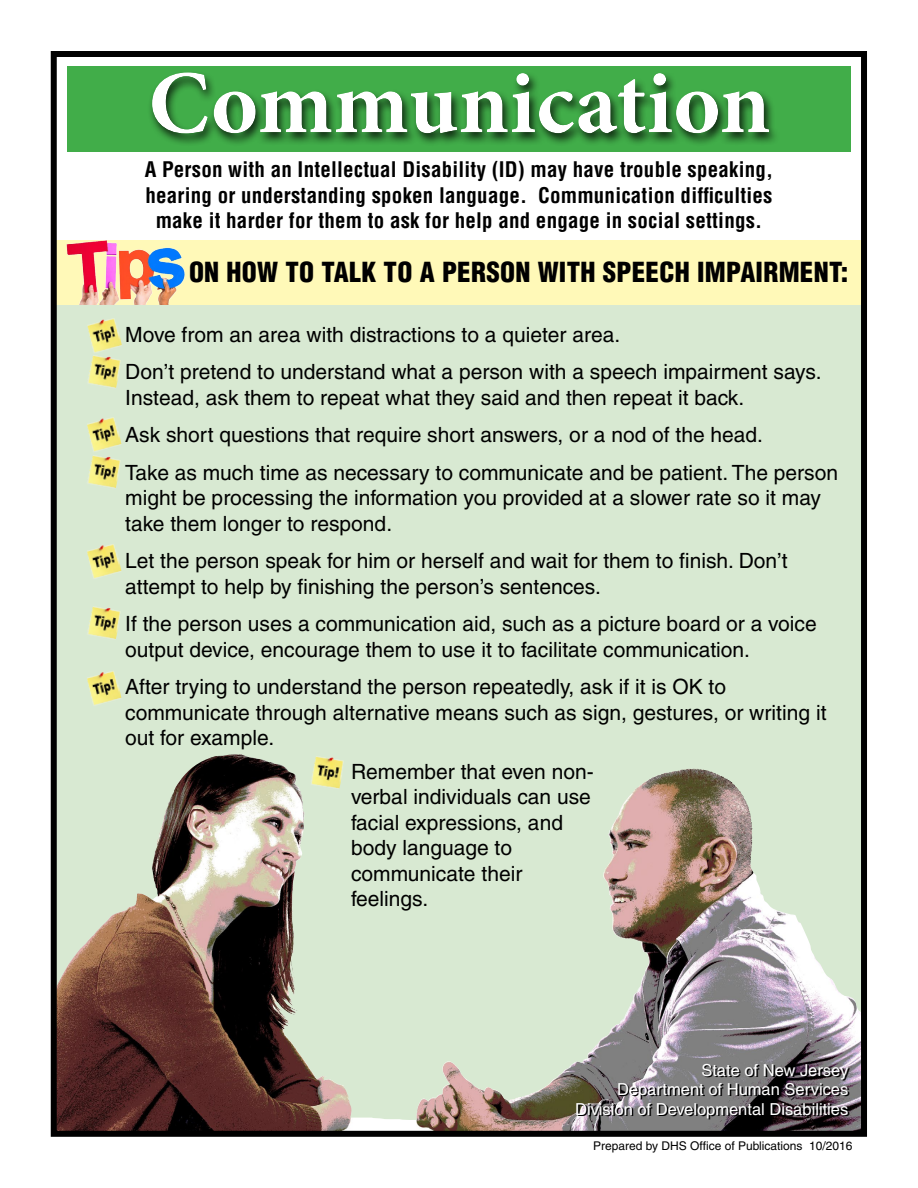
<style>
.page{position:relative;width:918px;height:1188px;background:#fff}
.page>*{position:absolute;margin:0;border:0;box-sizing:border-box;transform-origin:0 0}
.t1{font:700 90px "Minion Pro";color:#fff}
.t2{font:900 condensed 27px "Helvetica";letter-spacing:.01em;color:#000}
.t3{font:21px/25.5px "Helvetica";color:#000}
.t4{font:700 condensed 21px/25.2px "Helvetica";letter-spacing:.01em;color:#000;text-align:center}
.t5{font:16.5px/19.8px "Helvetica";color:#fff;text-align:right}
.t6{font:12px "Helvetica";color:#000}
</style>
<div class="page">
<div style="left:55px;top:305px;width:809px;height:828px;background:#d8e9d2"></div>
<div style="left:68px;top:66px;width:783px;height:85px;background:#41ad49"></div>
<div style="left:147px;top:71px;width:633px;height:76px;background:#000;opacity:.75"></div>
<div style="left:139px;top:59px;width:629px;height:77px;background:#fff;opacity:.75"></div>
<div style="left:54px;top:240px;width:810px;height:64px;background:#fff9b8"></div>
<img style="left:66px;top:240px;width:119px;height:64px">
<img style="left:58px;top:754px;width:802px;height:376px">
<img style="left:87px;top:318px;width:35px;height:35px">
<img style="left:88px;top:355px;width:33px;height:33px">
<img style="left:87px;top:417px;width:35px;height:71px">
<img style="left:87px;top:544px;width:35px;height:35px">
<img style="left:87px;top:671px;width:35px;height:34px">
<img style="left:310px;top:754px;width:35px;height:38px">
<div style="left:51px;top:51px;width:816px;height:1086px;border:6px solid #000"></div>
<img style="left:88px;top:606px;width:32px;height:33px">
<h1 class="t1" style="left:148px;top:40px;width:624px">Communication</h1>
<p class="t4" style="left:145px;top:157px;width:630px">A Person with an Intellectual Disability (ID) may have trouble speaking, hearing or understanding spoken language. Communication difficulties make it harder for them to ask for help and engage in social settings.</p>
<p class="t2" style="left:189px;top:255px;width:661px">ON HOW TO TALK TO A PERSON WITH SPEECH IMPAIRMENT:</p>
<p class="t3" style="left:98px;top:322px;width:523px">• Move from an area with distractions to a quieter area.</p>
<p class="t3" style="left:125px;top:359px;width:698px;text-indent:-27px">• Don’t pretend to understand what a person with a speech impairment says.<br>Instead, ask them to repeat what they said and then repeat it back.</p>
<p class="t3" style="left:98px;top:422px;width:666px">• Ask short questions that require short answers, or a nod of the head.</p>
<p class="t3" style="left:125px;top:460px;width:714px;text-indent:-27px">• Take as much time as necessary to communicate and be patient. The person might be processing the information you provided at a slower rate so it may take them longer to respond.</p>
<p class="t3" style="left:125px;top:548px;width:664px;text-indent:-27px">• Let the person speak for him or herself and wait for them to finish. Don’t attempt to help by finishing the person’s sentences.</p>
<p class="t3" style="left:125px;top:611px;width:693px;text-indent:-27px">• If the person uses a communication aid, such as a picture board or a voice output device, encourage them to use it to facilitate communication.</p>
<p class="t3" style="left:125px;top:674px;width:703px;text-indent:-27px">• After trying to understand the person repeatedly, ask if it is OK to communicate through alternative means such as sign, gestures, or writing it out for example.</p>
<p class="t3" style="left:351px;top:759px;width:244px;text-indent:-27px">• Remember that even non&shy;verbal individuals can use facial expressions, and body language to communicate their feelings.</p>
<p class="t5" style="left:575px;top:1060px;width:275px">State of New Jersey<br>Department of Human Services<br>Division of Developmental Disabilities</p>
<p class="t6" style="left:593px;top:1139px;width:261px">Prepared by DHS Office of Publications 10/2016</p>
</div>
